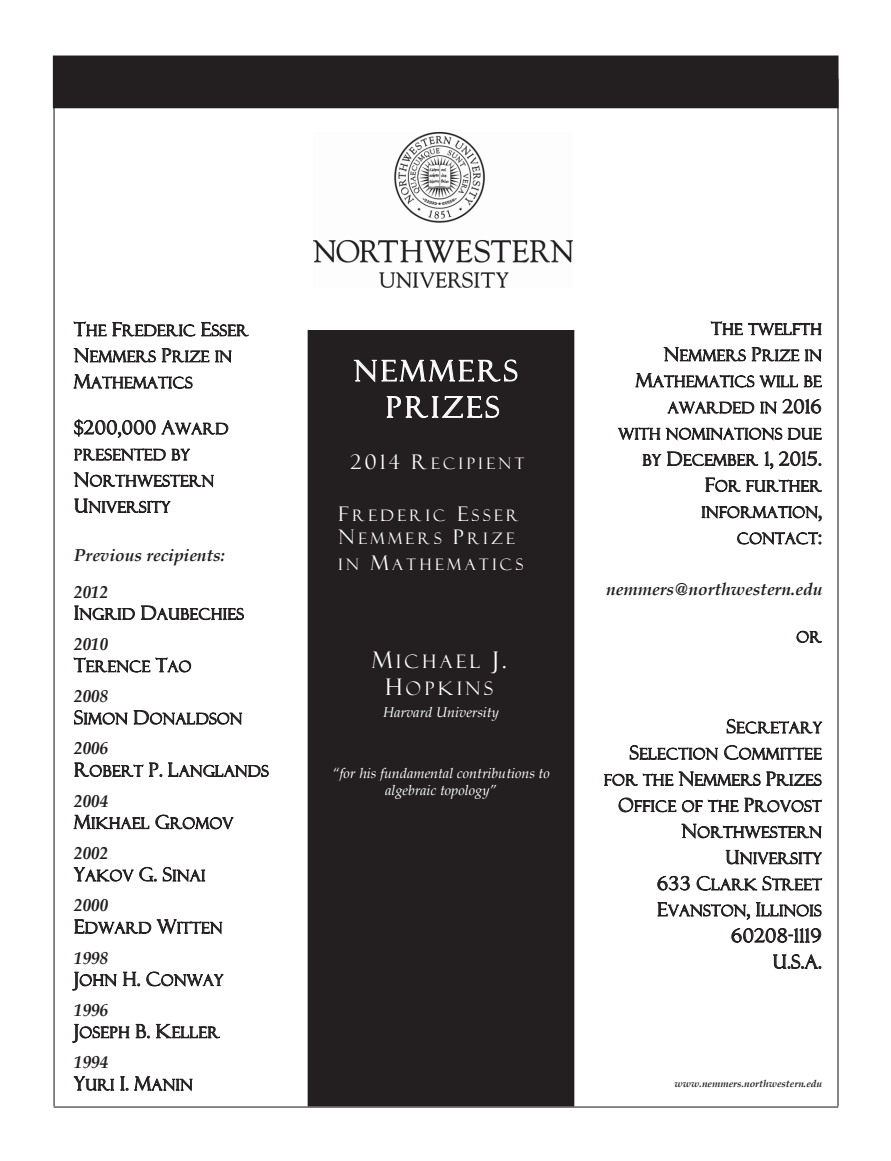
<style>
.page{position:relative;width:891px;height:1161px;background:#fff}
.page>*{position:absolute;margin:0;border:0;box-sizing:border-box;transform-origin:0 0}
.t1{font:28.8px/36.3px "Felix Titling";letter-spacing:.125em;color:#fff;text-align:center}
.t2{font:18.6px/26.2px "Felix Titling";letter-spacing:.04em;color:#231f20;text-align:right}
.t3{font:18.6px/26.8px "Felix Titling";letter-spacing:.195em;color:#fff;text-align:center}
.t4{font:italic 700 17.25px/37px "Book Antiqua";color:#231f20}
.t5{font:15.9px/23.4px "Felix Titling";letter-spacing:.225em;color:#fff}
.t6{font:15.15px/26.1px "Felix Titling";letter-spacing:.045em;color:#231f20;text-align:right}
.t7{font:italic 14.25px/17.4px "Book Antiqua";color:#fff;text-align:center}
.t8{font:italic 700 10.05px "Book Antiqua";letter-spacing:.005em;color:#231f20}
.s1{font-size:18.6px}
.s2{font-size:15.15px}
.s3{font-size:20.1px}
.s4{font-size:22.95px}
.s5{font-size:17.25px}
</style>
<div class="page">
<img style="left:314px;top:133px;width:258px;height:155px">
<div style="left:308px;top:331px;width:266px;height:775px;background:#231f20"></div>
<svg style="left:354px;top:359px;width:164px;height:59px"></svg>
<svg style="left:711px;top:321px;width:111px;height:14px"></svg>
<svg style="left:635px;top:347px;width:187px;height:67px"></svg>
<svg style="left:618px;top:427px;width:42px;height:13px"></svg>
<svg style="left:666px;top:427px;width:116px;height:14px"></svg>
<svg style="left:788px;top:428px;width:34px;height:12px"></svg>
<svg style="left:643px;top:454px;width:18px;height:12px"></svg>
<svg style="left:667px;top:452px;width:91px;height:15px"></svg>
<svg style="left:765px;top:451px;width:8px;height:19px"></svg>
<svg style="left:779px;top:451px;width:43px;height:15px"></svg>
<svg style="left:705px;top:478px;width:117px;height:14px"></svg>
<svg style="left:702px;top:506px;width:120px;height:16px"></svg>
<svg style="left:737px;top:532px;width:85px;height:13px"></svg>
<svg style="left:797px;top:631px;width:25px;height:12px"></svg>
<svg style="left:727px;top:718px;width:95px;height:16px"></svg>
<svg style="left:630px;top:745px;width:88px;height:15px"></svg>
<svg style="left:724px;top:745px;width:98px;height:15px"></svg>
<svg style="left:604px;top:774px;width:69px;height:12px"></svg>
<svg style="left:679px;top:771px;width:143px;height:16px"></svg>
<svg style="left:618px;top:797px;width:58px;height:15px"></svg>
<svg style="left:682px;top:800px;width:56px;height:12px"></svg>
<svg style="left:744px;top:798px;width:78px;height:14px"></svg>
<svg style="left:681px;top:824px;width:141px;height:15px"></svg>
<svg style="left:726px;top:850px;width:96px;height:15px"></svg>
<svg style="left:657px;top:876px;width:33px;height:15px"></svg>
<svg style="left:697px;top:875px;width:60px;height:16px"></svg>
<svg style="left:763px;top:875px;width:59px;height:15px"></svg>
<svg style="left:657px;top:902px;width:93px;height:18px"></svg>
<svg style="left:756px;top:902px;width:66px;height:15px"></svg>
<svg style="left:731px;top:928px;width:90px;height:15px"></svg>
<svg style="left:773px;top:954px;width:49px;height:15px"></svg>
<div style="left:53px;top:56px;width:785px;height:52px;background:#231f20"></div>
<svg style="left:73px;top:321px;width:176px;height:15px"></svg>
<svg style="left:215px;top:351px;width:17px;height:12px"></svg>
<svg style="left:74px;top:348px;width:135px;height:41px"></svg>
<svg style="left:74px;top:419px;width:154px;height:19px"></svg>
<svg style="left:74px;top:448px;width:92px;height:13px"></svg>
<svg style="left:172px;top:448px;width:18px;height:13px"></svg>
<svg style="left:74px;top:472px;width:140px;height:16px"></svg>
<svg style="left:74px;top:499px;width:96px;height:15px"></svg>
<svg style="left:74px;top:606px;width:61px;height:15px"></svg>
<svg style="left:141px;top:606px;width:103px;height:14px"></svg>
<svg style="left:73px;top:657px;width:118px;height:16px"></svg>
<svg style="left:74px;top:710px;width:54px;height:16px"></svg>
<svg style="left:134px;top:710px;width:108px;height:15px"></svg>
<svg style="left:74px;top:762px;width:195px;height:16px"></svg>
<svg style="left:74px;top:814px;width:75px;height:16px"></svg>
<svg style="left:155px;top:815px;width:78px;height:15px"></svg>
<svg style="left:74px;top:867px;width:83px;height:15px"></svg>
<svg style="left:163px;top:866px;width:42px;height:16px"></svg>
<svg style="left:74px;top:919px;width:77px;height:15px"></svg>
<svg style="left:157px;top:919px;width:65px;height:15px"></svg>
<svg style="left:72px;top:972px;width:45px;height:19px"></svg>
<svg style="left:123px;top:972px;width:17px;height:14px"></svg>
<svg style="left:146px;top:971px;width:77px;height:16px"></svg>
<svg style="left:72px;top:1024px;width:57px;height:19px"></svg>
<svg style="left:136px;top:1024px;width:14px;height:14px"></svg>
<svg style="left:156px;top:1024px;width:64px;height:14px"></svg>
<svg style="left:74px;top:1076px;width:40px;height:15px"></svg>
<svg style="left:120px;top:1076px;width:72px;height:16px"></svg>
<hr style="left:54px;top:1107px;width:784px;height:1px;background:#231f20">
<hr style="left:54px;top:79px;width:1px;height:1027px;background:#231f20">
<hr style="left:837px;top:79px;width:2px;height:1027px;background:#231f20">
<p class="t6" style="left:74px;top:318px;width:176px;text-align:left"><span class="s1">T</span>HE <span class="s1">F</span>REDERIC <span class="s1">E</span>SSER<br><span class="s1">N</span>EMMERS <span class="s1">P</span>RIZE IN<br><span class="s1">M</span>ATHEMATICS</p>
<p class="t2" style="left:74px;top:415px;width:156px">$200,000 A<span class="s2">WARD</span></p>
<p class="t6" style="left:74px;top:442px;width:141px;text-align:left">PRESENTED BY<br><span class="s1">N</span>ORTHWESTERN<br><span class="s1">U</span>NIVERSITY</p>
<p class="t4" style="left:74px;top:536px;width:153px">Previous recipients:<br>2012</p>
<p class="t6" style="left:74px;top:601px;width:171px"><span class="s1">I</span>NGRID <span class="s1">D</span>AUBECHIES</p>
<p class="t4" style="left:74px;top:625px;width:36px">2010</p>
<p class="t6" style="left:74px;top:654px;width:119px"><span class="s1">T</span>ERENCE <span class="s1">T</span>AO</p>
<p class="t4" style="left:74px;top:678px;width:36px">2008</p>
<p class="t6" style="left:74px;top:706px;width:170px"><span class="s1">S</span>IMON <span class="s1">D</span>ONALDSON</p>
<p class="t4" style="left:74px;top:730px;width:36px">2006</p>
<p class="t6" style="left:74px;top:758px;width:196px"><span class="s1">R</span>OBERT <span class="s1">P. L</span>ANGLANDS</p>
<p class="t4" style="left:74px;top:782px;width:36px">2004</p>
<p class="t6" style="left:74px;top:810px;width:160px"><span class="s1">M</span>IKHAEL <span class="s1">G</span>ROMOV</p>
<p class="t4" style="left:74px;top:834px;width:36px">2002</p>
<p class="t6" style="left:74px;top:863px;width:133px"><span class="s1">Y</span>AKOV <span class="s1">G. S</span>INAI</p>
<p class="t4" style="left:74px;top:887px;width:36px">2000</p>
<p class="t6" style="left:74px;top:915px;width:150px"><span class="s1">E</span>DWARD <span class="s1">W</span>ITTEN</p>
<p class="t4" style="left:74px;top:939px;width:36px">1998</p>
<p class="t6" style="left:74px;top:967px;width:150px"><span class="s1">J</span>OHN <span class="s1">H. C</span>ONWAY</p>
<p class="t4" style="left:74px;top:991px;width:36px">1996</p>
<p class="t6" style="left:74px;top:1020px;width:147px"><span class="s1">J</span>OSEPH <span class="s1">B. K</span>ELLER</p>
<p class="t4" style="left:74px;top:1044px;width:36px">1994</p>
<p class="t6" style="left:74px;top:1072px;width:120px"><span class="s1">Y</span>URI <span class="s1">I. M</span>ANIN</p>
<p class="t1" style="left:354px;top:353px;width:165px">NEMMERS<br>PRIZES</p>
<p class="t5" style="left:350px;top:451px;width:175px"><span class="s3">2014 R</span>ECIPIENT</p>
<p class="t5" style="left:339px;top:503px;width:182px"><span class="s3">F</span>REDERIC <span class="s3">E</span>SSER<br><span class="s3">N</span>EMMERS <span class="s3">P</span>RIZE</p>
<p class="t5" style="left:339px;top:553px;width:186px">IN <span class="s3">M</span>ATHEMATICS</p>
<p class="t3" style="left:372px;top:649px;width:136px"><span class="s4">M</span>ICHAEL <span class="s4">J.<br>H</span>OPKINS</p>
<p class="t7" style="left:383px;top:703px;width:117px">Harvard University</p>
<p class="t7" style="left:332px;top:764px;width:219px">“for his fundamental contributions to algebraic topology”</p>
<p class="t6" style="left:618px;top:316px;width:205px"><span class="s5">T</span>HE TWELFTH<br><span class="s1">N</span>EMMERS <span class="s1">P</span>RIZE IN<br><span class="s1">M</span>ATHEMATICS WILL BE<br>AWARDED IN <span class="s1">2016<br></span>WITH NOMINATIONS DUE<br>BY <span class="s1">D</span>ECEMBER <span class="s1">1, 2015.<br>F</span>OR FURTHER<br>INFORMATION<span class="s1">,<br></span>CONTACT<span class="s1">:</span></p>
<p class="t4" style="left:606px;top:571px;width:217px">nemmers@northwestern.edu</p>
<p class="t6" style="left:797px;top:624px;width:27px">OR</p>
<p class="t6" style="left:604px;top:715px;width:219px"><span class="s1">S</span>ECRETARY<br><span class="s1">S</span>ELECTION <span class="s1">C</span>OMMITTEE<br>FOR THE <span class="s1">N</span>EMMERS <span class="s1">P</span>RIZES<br><span class="s1">O</span>FFICE OF THE <span class="s1">P</span>ROVOST<br><span class="s1">N</span>ORTHWESTERN<br><span class="s1">U</span>NIVERSITY<br><span class="s1">633 C</span>LARK <span class="s1">S</span>TREET<br><span class="s1">E</span>VANSTON<span class="s1">, I</span>LLINOIS</p>
<p class="t2" style="left:731px;top:923px;width:92px">60208-1119<br>U.S.A.</p>
<p class="t8" style="left:675px;top:1077px;width:149px">www.nemmers.northwestern.edu</p>
</div>
